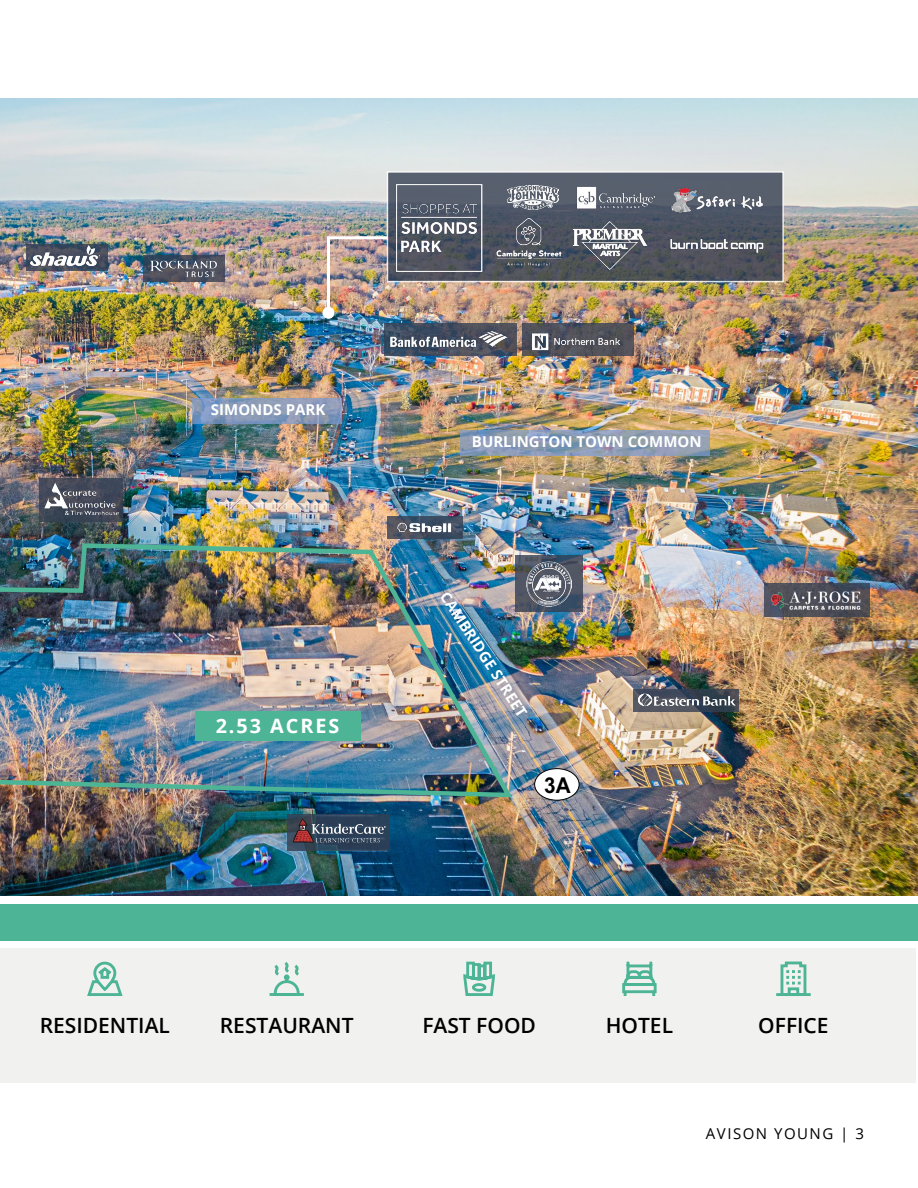
<style>
.page{position:relative;width:918px;height:1188px;background:#fff}
.page>*{position:absolute;margin:0;border:0;box-sizing:border-box;transform-origin:0 0}
.t1{font:700 21.75px "Arial";color:#000;scale:.95 1}
.t2{font:600 21px "Open Sans";color:#000}
.t3{font:700 19.8px "Open Sans";letter-spacing:.1em;color:#fff}
.t4{font:700 15px "Open Sans";color:#fff}
.t5{font:15px "Open Sans";letter-spacing:.1em;color:#000}
</style>
<div class="page">
<div style="left:0;top:904px;width:918px;height:36px;background:#4db595"></div>
<img style="left:0;top:98px;width:918px;height:798px">
<img style="left:0;top:541px;width:516px;height:259px">
<div style="left:535px;top:769px;width:44px;height:31px;background:#fff;border-radius:50%"></div>
<div style="left:535px;top:769px;width:44px;height:31px;border:1px solid #000;border-radius:50%"></div>
<div style="left:195px;top:711px;width:165px;height:30px;background:#4db595"></div>
<svg style="left:287px;top:815px;width:103px;height:36px"></svg>
<svg style="left:40px;top:478px;width:83px;height:44px"></svg>
<svg style="left:27px;top:244px;width:81px;height:27px"></svg>
<svg style="left:144px;top:255px;width:81px;height:27px"></svg>
<svg style="left:633px;top:689px;width:106px;height:22px"></svg>
<svg style="left:387px;top:516px;width:76px;height:22px"></svg>
<svg style="left:764px;top:583px;width:106px;height:34px"></svg>
<svg style="left:385px;top:324px;width:132px;height:32px;background:#444e5f"></svg>
<svg style="left:523px;top:323px;width:111px;height:32px"></svg>
<svg style="left:516px;top:555px;width:67px;height:57px;background:#4a5363"></svg>
<img style="left:289px;top:818px;width:106px;height:28px">
<img style="left:45px;top:482px;width:74px;height:33px">
<img style="left:31px;top:246px;width:69px;height:19px">
<img style="left:149px;top:255px;width:69px;height:25px">
<img style="left:634px;top:693px;width:102px;height:16px">
<img style="left:397px;top:518px;width:55px;height:19px">
<img style="left:772px;top:588px;width:91px;height:25px">
<img style="left:391px;top:332px;width:117px;height:15px">
<img style="left:533px;top:327px;width:86px;height:27px">
<img style="left:527px;top:561px;width:45px;height:45px">
<img style="left:326px;top:235px;width:64px;height:81px">
<div style="left:322px;top:307px;width:12px;height:12px;background:#fff;border-radius:50%"></div>
<svg style="left:387px;top:171px;width:397px;height:111px;background:#5b616c"></svg>
<img style="left:395px;top:184px;width:87px;height:88px">
<img style="left:508px;top:186px;width:51px;height:24px">
<img style="left:491px;top:213px;width:76px;height:59px">
<img style="left:572px;top:220px;width:76px;height:51px">
<img style="left:576px;top:184px;width:80px;height:27px">
<img style="left:668px;top:185px;width:99px;height:31px">
<img style="left:668px;top:237px;width:99px;height:18px">
<svg style="left:460px;top:430px;width:249px;height:25px;background:#8c9cb5"></svg>
<svg style="left:192px;top:398px;width:150px;height:26px;background:#889ab9"></svg>
<div style="left:0;top:948px;width:916px;height:135px;background:#f1f1f0"></div>
<svg style="left:87px;top:961px;width:36px;height:35px"></svg>
<svg style="left:269px;top:962px;width:35px;height:34px"></svg>
<svg style="left:463px;top:961px;width:32px;height:35px"></svg>
<svg style="left:622px;top:961px;width:35px;height:35px"></svg>
<hr style="left:776px;top:993px;width:35px;height:3px;background:#4db595">
<svg style="left:779px;top:961px;width:29px;height:33px"></svg>
<p class="t4" style="left:211px;top:399px;width:116px">SIMONDS PARK</p>
<h3 class="t3" style="left:216px;top:711px;width:125px">2.53 ACRES</h3>
<p class="t4" style="left:472px;top:431px;width:231px">BURLINGTON TOWN COMMON</p>
<p class="t4" style="left:453px;top:587px;width:147px;rotate:57deg">CAMBRIDGE STREET</p>
<h1 class="t1" style="left:544px;top:771px;width:29px">3A</h1>
<h2 class="t2" style="left:40px;top:1011px;width:132px">RESIDENTIAL</h2>
<h2 class="t2" style="left:220px;top:1011px;width:135px">RESTAURANT</h2>
<h2 class="t2" style="left:422px;top:1011px;width:115px">FAST FOOD</h2>
<h2 class="t2" style="left:606px;top:1011px;width:69px">HOTEL</h2>
<h2 class="t2" style="left:758px;top:1011px;width:72px">OFFICE</h2>
<p class="t5" style="left:706px;top:1124px;width:160px">AVISON YOUNG | 3</p>
</div>
